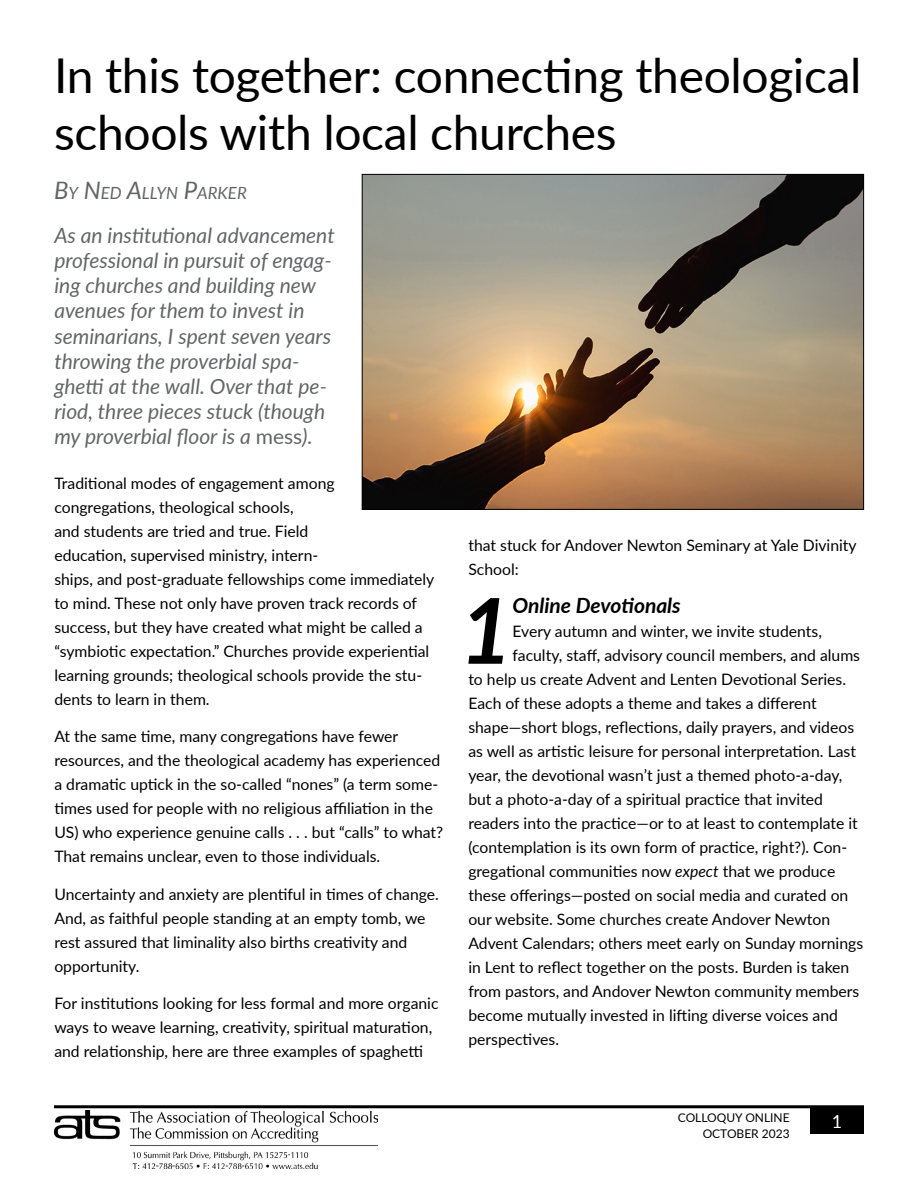
<style>
.page{position:relative;width:918px;height:1188px;background:#fff}
.page>*{position:absolute;margin:0;border:0;box-sizing:border-box;transform-origin:0 0}
.t1{font:italic 700 90.75px "Lato";color:#000}
.t2{font:48px/57.6px "Lato";letter-spacing:-.005em;color:#000}
.t3{font:italic 21px/25.2px "Lato";color:#636466}
.t4{font:italic 700 21px "Lato";color:#000}
.t5{font:18px "Lato";color:#fff}
.t6{font:italic 16.8px "Lato";color:#636466}
.t7{font:15.75px/24px "Lato";color:#000}
.t8{font:12px/16.5px "Lato";color:#000;text-align:right}
.s1{font-size:24px}
.s2{font-style:normal}
.s3{font-style:italic}
</style>
<div class="page">
<div style="left:810px;top:1107px;width:54px;height:27px;background:#000"></div>
<hr style="left:54px;top:1105px;width:810px;height:3px;background:#000">
<img style="left:54px;top:1110px;width:324px;height:59px">
<img style="left:364px;top:176px;width:498px;height:332px">
<h2 class="t2" style="left:54px;top:44px;width:809px">In this together: connecting theological schools with local churches</h2>
<p class="t6" style="left:54px;top:181px;width:194px"><span class="s1">B</span>Y <span class="s1">N</span>ED <span class="s1">A</span>LLYN <span class="s1">P</span>ARKER</p>
<p class="t3" style="left:54px;top:222px;width:282px">As an institutional advancement professional in pursuit of engag&shy;ing churches and building new avenues for them to invest in seminarians, I spent seven years throwing the proverbial spa&shy;ghetti at the wall. Over that pe&shy;riod, three pieces stuck (though my proverbial floor is a <span class="s2">mess</span>).</p>
<p class="t7" style="left:54px;top:470px;width:381px">Traditional modes of engagement among congregations, theological schools,<br>and students are tried and true. Field<br>education, supervised ministry, intern-<br>ships, and post-graduate fellowships come immediately to mind. These not only have proven track records of success, but they have created what might be called a “symbiotic expectation.” Churches provide experiential learning grounds; theological schools provide the stu&shy;dents to learn in them.</p>
<p class="t7" style="left:54px;top:724px;width:390px">At the same time, many congregations have fewer resources, and the theological academy has experienced a dramatic uptick in the so-called “nones” (a term some&shy;times used for people with no religious affiliation in the US) who experience genuine calls . . . but “calls” to what?<br>That remains unclear, even to those individuals.</p>
<p class="t7" style="left:54px;top:881px;width:386px">Uncertainty and anxiety are plentiful in times of change.<br>And, as faithful people standing at an empty tomb, we rest assured that liminality also births creativity and opportunity.</p>
<p class="t7" style="left:54px;top:991px;width:386px">For institutions looking for less formal and more organic ways to weave learning, creativity, spiritual maturation, and relationship, here are three examples of spaghetti</p>
<p class="t7" style="left:468px;top:532px;width:390px">that stuck for Andover Newton Seminary at Yale Divinity<br>School:</p>
<h1 class="t1" style="left:460px;top:564px;width:54px">1</h1>
<h3 class="t4" style="left:512px;top:590px;width:170px">Online Devotionals</h3>
<p class="t7" style="left:512px;top:619px;width:311px">Every autumn and winter, we invite students,</p>
<p class="t7" style="left:512px;top:643px;width:349px">faculty, staff, advisory council members, and alums</p>
<p class="t7" style="left:468px;top:667px;width:379px">to help us create Advent and Lenten Devotional Series.</p>
<p class="t7" style="left:468px;top:691px;width:350px">Each of these adopts a theme and takes a different</p>
<p class="t7" style="left:468px;top:715px;width:387px">shape—short blogs, reflections, daily prayers, and videos</p>
<p class="t7" style="left:468px;top:739px;width:389px">as well as artistic leisure for personal interpretation. Last</p>
<p class="t7" style="left:468px;top:763px;width:376px">year, the devotional wasn’t just a themed photo-a-day,</p>
<p class="t7" style="left:468px;top:787px;width:356px">but a photo-a-day of a spiritual practice that invited</p>
<p class="t7" style="left:468px;top:811px;width:391px">readers into the practice—or to at least to contemplate it</p>
<p class="t7" style="left:468px;top:835px;width:380px">(contemplation is its own form of practice, right?). Con-</p>
<p class="t7" style="left:468px;top:859px;width:368px">gregational communities now <span class="s3">expect</span> that we produce</p>
<p class="t7" style="left:468px;top:883px;width:382px">these offerings—posted on social media and curated on</p>
<p class="t7" style="left:468px;top:907px;width:363px">our website. Some churches create Andover Newton</p>
<p class="t7" style="left:468px;top:931px;width:396px">Advent Calendars; others meet early on Sunday mornings</p>
<p class="t7" style="left:468px;top:955px;width:383px">in Lent to reflect together on the posts. Burden is taken</p>
<p class="t7" style="left:468px;top:979px;width:393px">from pastors, and Andover Newton community members</p>
<p class="t7" style="left:468px;top:1003px;width:371px">become mutually invested in lifting diverse voices and</p>
<p class="t7" style="left:468px;top:1027px;width:92px">perspectives.</p>
<p class="t8" style="left:678px;top:1108px;width:113px">COLLOQUY ONLINE<br>OCTOBER 2023</p>
<p class="t5" style="left:832px;top:1108px;width:12px">1</p>
</div>
